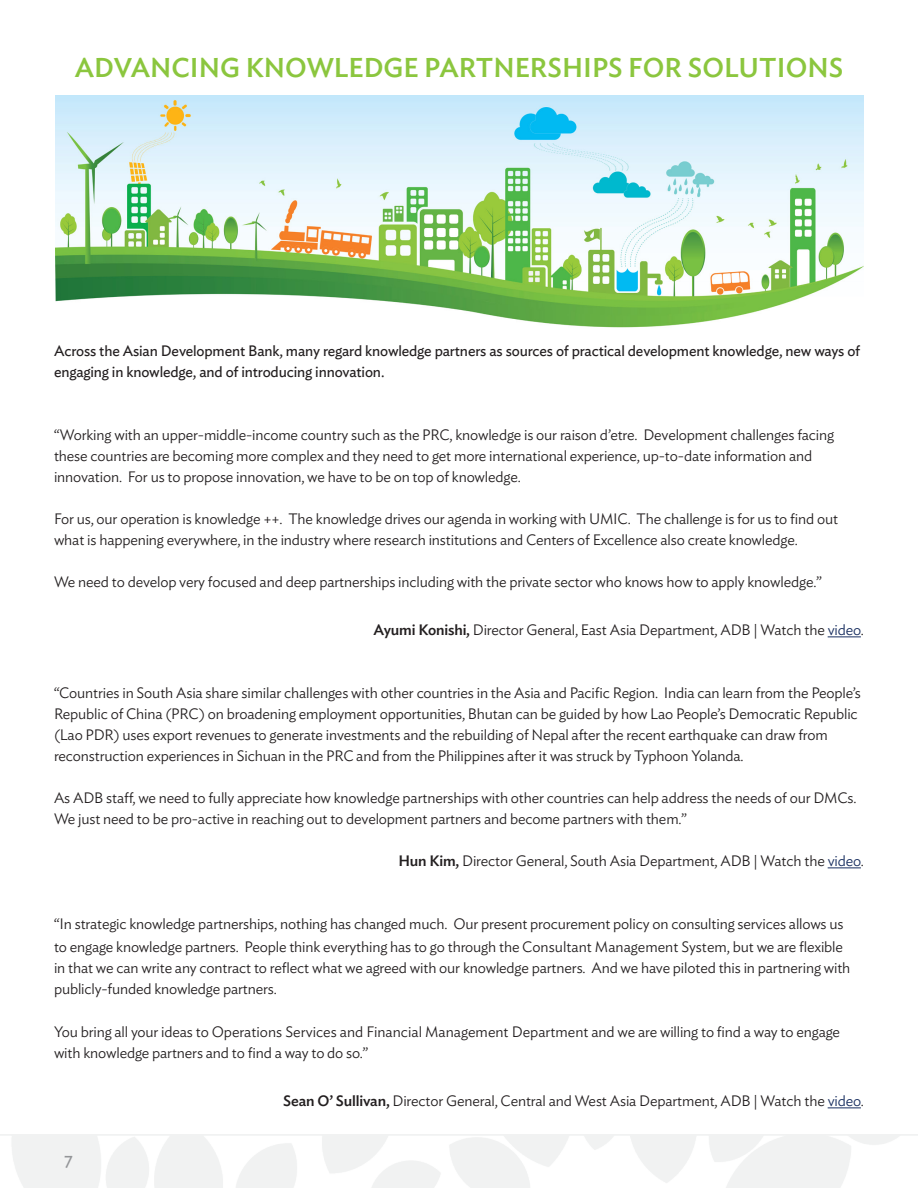
<style>
.page{position:relative;width:918px;height:1188px;background:#fff}
.page>*{position:absolute;margin:0;border:0;box-sizing:border-box;transform-origin:0 0}
.t1{font:500 27px "Ideal Sans";color:#8bc63e}
.t2{font:18px "Ideal Sans";color:#939598}
.t3{font:300 15px/21px "Ideal Sans";letter-spacing:-.01em;color:#231f20}
.t4{font:15px/21px "Ideal Sans";letter-spacing:-.01em;color:#231f20}
.s1{font-weight:500}
.s2{color:#192f60}
</style>
<div class="page">
<hr style="left:828px;top:637px;width:33px;height:1px;background:#192f60">
<hr style="left:828px;top:868px;width:33px;height:1px;background:#192f60">
<hr style="left:828px;top:1108px;width:33px;height:1px;background:#192f60">
<img style="left:55px;top:95px;width:809px;height:233px">
<p class="t1" style="left:75px;top:46px;width:770px">ADVANCING KNOWLEDGE PARTNERSHIPS FOR SOLUTIONS</p>
<p class="t4" style="left:54px;top:340px;width:808px">Across the Asian Development Bank, many regard knowledge partners as sources of practical development knowledge, new ways of engaging in knowledge, and of introducing innovation.</p>
<p class="t3" style="left:54px;top:423px;width:782px">“Working with an upper-middle-income country such as the PRC, knowledge is our raison d’etre. Development challenges facing these countries are becoming more complex and they need to get more international experience, up-to-date information and innovation. For us to propose innovation, we have to be on top of knowledge.</p>
<p class="t3" style="left:54px;top:507px;width:786px">For us, our operation is knowledge ++. The knowledge drives our agenda in working with UMIC. The challenge is for us to find out what is happening everywhere, in the industry where research institutions and Centers of Excellence also create knowledge.</p>
<p class="t3" style="left:54px;top:570px;width:769px">We need to develop very focused and deep partnerships including with the private sector who knows how to apply knowledge.”</p>
<p class="t3" style="left:374px;top:618px;width:492px"><span class="s1">Ayumi Konishi,</span> Director General, East Asia Department, ADB | Watch the <span class="s2">video</span>.</p>
<p class="t3" style="left:54px;top:681px;width:809px">“Countries in South Asia share similar challenges with other countries in the Asia and Pacific Region. India can learn from the People’s Republic of China (PRC) on broadening employment opportunities, Bhutan can be guided by how Lao People’s Democratic Republic (Lao PDR) uses export revenues to generate investments and the rebuilding of Nepal after the recent earthquake can draw from reconstruction experiences in Sichuan in the PRC and from the Philippines after it was struck by Typhoon Yolanda.</p>
<p class="t3" style="left:54px;top:786px;width:804px">As ADB staff, we need to fully appreciate how knowledge partnerships with other countries can help address the needs of our DMCs.<br>We just need to be pro-active in reaching out to development partners and become partners with them.”</p>
<p class="t3" style="left:398px;top:849px;width:467px"><span class="s1">Hun Kim,</span> Director General, South Asia Department, ADB | Watch the <span class="s2">video</span>.</p>
<p class="t3" style="left:54px;top:912px;width:791px;line-height:22.5px">“In strategic knowledge partnerships, nothing has changed much. Our present procurement policy on consulting services allows us to engage knowledge partners. People think everything has to go through the Consultant Management System, but we are flexible</p>
<p class="t3" style="left:54px;top:956px;width:798px">in that we can write any contract to reflect what we agreed with our knowledge partners. And we have piloted this in partnering with publicly-funded knowledge partners.</p>
<p class="t3" style="left:54px;top:1020px;width:788px">You bring all your ideas to Operations Services and Financial Management Department and we are willing to find a way to engage with knowledge partners and to find a way to do so.”</p>
<p class="t3" style="left:283px;top:1089px;width:582px"><span class="s1">Sean O’ Sullivan,</span> Director General, Central and West Asia Department, ADB | Watch the <span class="s2">video</span>.</p>
<p class="t2" style="left:64px;top:1146px;width:10px">7</p>
</div>
